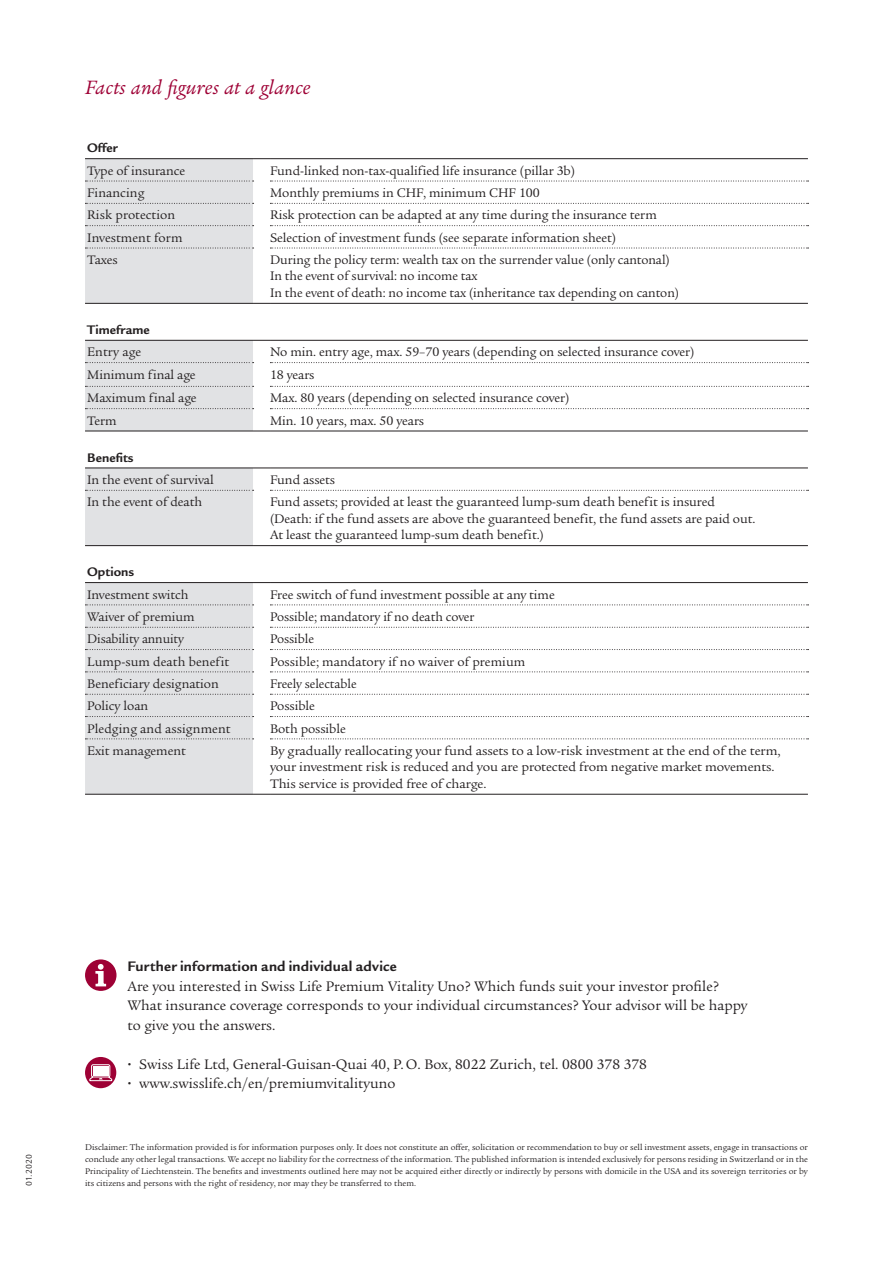
<style>
.page{position:relative;width:893px;height:1263px;background:#fff}
.page>*{position:absolute;margin:0;border:0;box-sizing:border-box;transform-origin:0 0}
.Book_14_16pt_K{font:italic 21px "Legacy Serif ITC Pro";letter-spacing:.01em;color:#9e0135}
._03_kapiteltitel{font:15px/19.5px "Legacy Serif ITC Pro";color:#231f20}
._01_copy{font:15px "Legacy Serif ITC Pro";color:#231f20}
.Performance_bold_lin{font:13.5px/16.5px "Legacy Serif ITC Pro";letter-spacing:-.005em;color:#231f20}
.Performance_bold_lin-2{font:700 13.5px "Legacy Sans ITC Pro";letter-spacing:.005em;color:#231f20}
._012_Bildlegende{font:9px/12px "Legacy Serif ITC Pro";color:#231f20;text-align:justify}
._012_Bildlegende-2{font:9px "Legacy Sans ITC Pro";letter-spacing:.005em;color:#231f20}
.s1{font-family:"Legacy Sans ITC Pro";font-weight:700}
</style>
<div class="page">
<svg style="left:85px;top:158px;width:723px;height:637px"></svg>
<div style="left:85px;top:959px;width:31px;height:32px;background:#9e0135;border-radius:50%"></div>
<svg style="left:95px;top:964px;width:11px;height:22px"></svg>
<div style="left:85px;top:1057px;width:31px;height:31px;background:#9e0135;border-radius:50%"></div>
<svg style="left:89px;top:1064px;width:23px;height:17px"></svg>
<p class="Book_14_16pt_K" style="left:85px;top:74px;width:227px">Facts and figures at a glance</p>
<p class="Performance_bold_lin-2" style="left:87px;top:140px;width:32px">Offer</p>
<p class="Performance_bold_lin" style="left:87px;top:162px;width:100px">Type of insurance</p>
<p class="Performance_bold_lin" style="left:270px;top:162px;width:307px">Fund-linked non-tax-qualified life insurance (pillar 3b)</p>
<p class="Performance_bold_lin" style="left:87px;top:184px;width:59px">Financing</p>
<p class="Performance_bold_lin" style="left:270px;top:184px;width:271px">Monthly premiums in CHF, minimum CHF 100</p>
<p class="Performance_bold_lin" style="left:87px;top:207px;width:90px">Risk protection</p>
<p class="Performance_bold_lin" style="left:270px;top:207px;width:388px">Risk protection can be adapted at any time during the insurance term</p>
<p class="Performance_bold_lin" style="left:87px;top:229px;width:97px">Investment form</p>
<p class="Performance_bold_lin" style="left:270px;top:229px;width:347px">Selection of investment funds (see separate information sheet)</p>
<p class="Performance_bold_lin" style="left:87px;top:251px;width:32px">Taxes</p>
<p class="Performance_bold_lin" style="left:270px;top:251px;width:401px">During the policy term: wealth tax on the surrender value (only cantonal)<br>In the event of survival: no income tax</p>
<p class="Performance_bold_lin" style="left:270px;top:284px;width:410px">In the event of death: no income tax (inheritance tax depending on canton)</p>
<p class="Performance_bold_lin-2" style="left:87px;top:322px;width:64px">Timeframe</p>
<p class="Performance_bold_lin" style="left:87px;top:344px;width:56px">Entry age</p>
<p class="Performance_bold_lin" style="left:270px;top:344px;width:426px">No min. entry age, max. 59–70 years (depending on selected insurance cover)</p>
<p class="Performance_bold_lin" style="left:87px;top:366px;width:110px">Minimum final age</p>
<p class="Performance_bold_lin" style="left:270px;top:366px;width:46px">18 years</p>
<p class="Performance_bold_lin" style="left:87px;top:390px;width:111px">Maximum final age</p>
<p class="Performance_bold_lin" style="left:270px;top:390px;width:301px">Max. 80 years (depending on selected insurance cover)</p>
<p class="Performance_bold_lin" style="left:87px;top:412px;width:31px">Term</p>
<p class="Performance_bold_lin" style="left:270px;top:412px;width:156px">Min. 10 years, max. 50 years</p>
<p class="Performance_bold_lin-2" style="left:87px;top:449px;width:48px">Benefits</p>
<p class="Performance_bold_lin" style="left:87px;top:471px;width:128px">In the event of survival</p>
<p class="Performance_bold_lin" style="left:270px;top:471px;width:66px">Fund assets</p>
<p class="Performance_bold_lin" style="left:87px;top:494px;width:117px">In the event of death</p>
<p class="Performance_bold_lin" style="left:270px;top:494px;width:446px">Fund assets; provided at least the guaranteed lump-sum death benefit is insured</p>
<p class="Performance_bold_lin" style="left:270px;top:510px;width:487px">(Death: if the fund assets are above the guaranteed benefit, the fund assets are paid out.<br>At least the guaranteed lump-sum death benefit.)</p>
<p class="Performance_bold_lin-2" style="left:87px;top:564px;width:49px">Options</p>
<p class="Performance_bold_lin" style="left:87px;top:586px;width:103px">Investment switch</p>
<p class="Performance_bold_lin" style="left:270px;top:586px;width:286px">Free switch of fund investment possible at any time</p>
<p class="Performance_bold_lin" style="left:87px;top:608px;width:109px">Waiver of premium</p>
<p class="Performance_bold_lin" style="left:270px;top:608px;width:206px">Possible; mandatory if no death cover</p>
<p class="Performance_bold_lin" style="left:87px;top:630px;width:98px">Disability annuity</p>
<p class="Performance_bold_lin" style="left:270px;top:630px;width:46px">Possible</p>
<p class="Performance_bold_lin" style="left:87px;top:653px;width:144px">Lump-sum death benefit</p>
<p class="Performance_bold_lin" style="left:270px;top:653px;width:257px">Possible; mandatory if no waiver of premium</p>
<p class="Performance_bold_lin" style="left:87px;top:675px;width:133px">Beneficiary designation</p>
<p class="Performance_bold_lin" style="left:270px;top:675px;width:88px">Freely selectable</p>
<p class="Performance_bold_lin" style="left:87px;top:697px;width:63px">Policy loan</p>
<p class="Performance_bold_lin" style="left:270px;top:697px;width:46px">Possible</p>
<p class="Performance_bold_lin" style="left:87px;top:720px;width:145px">Pledging and assignment</p>
<p class="Performance_bold_lin" style="left:270px;top:720px;width:77px">Both possible</p>
<p class="Performance_bold_lin" style="left:87px;top:742px;width:100px">Exit management</p>
<p class="Performance_bold_lin" style="left:270px;top:742px;width:512px">By gradually reallocating your fund assets to a low-risk investment at the end of the term, your investment risk is reduced and you are protected from negative market movements.<br>This service is provided free of charge.</p>
<p class="_012_Bildlegende-2" style="left:24px;top:1186px;width:33px;rotate:-90deg">01.2020</p>
<p class="_03_kapiteltitel" style="left:128px;top:957px;width:621px"><span class="s1">Further information and individual advice<br></span>Are you interested in Swiss Life Premium Vitality Uno? Which funds suit your investor profile?<br>What insurance coverage corresponds to your individual circumstances? Your advisor will be happy to give you the answers.</p>
<p class="_01_copy" style="left:128px;top:1055px;width:521px"><span class="s1">·</span> Swiss Life Ltd, General-Guisan-Quai 40, P.O. Box, 8022 Zurich, tel. 0800 378 378</p>
<p class="_01_copy" style="left:128px;top:1074px;width:269px"><span class="s1">·</span> www.swisslife.ch/en/premiumvitalityuno</p>
<p class="_012_Bildlegende" style="left:85px;top:1141px;width:724px">Disclaimer: The information provided is for information purposes only. It does not constitute an offer, solicitation or recommendation to buy or sell investment assets, engage in transactions or conclude any other legal transactions. We accept no liability for the correctness of the information. The published information is intended exclusively for persons residing in Switzerland or in the Principality of Liechtenstein. The benefits and investments outlined here may not be acquired either directly or indirectly by persons with domicile in the USA and its sovereign territories or by its citizens and persons with the right of residency, nor may they be transferred to them.</p>
</div>
